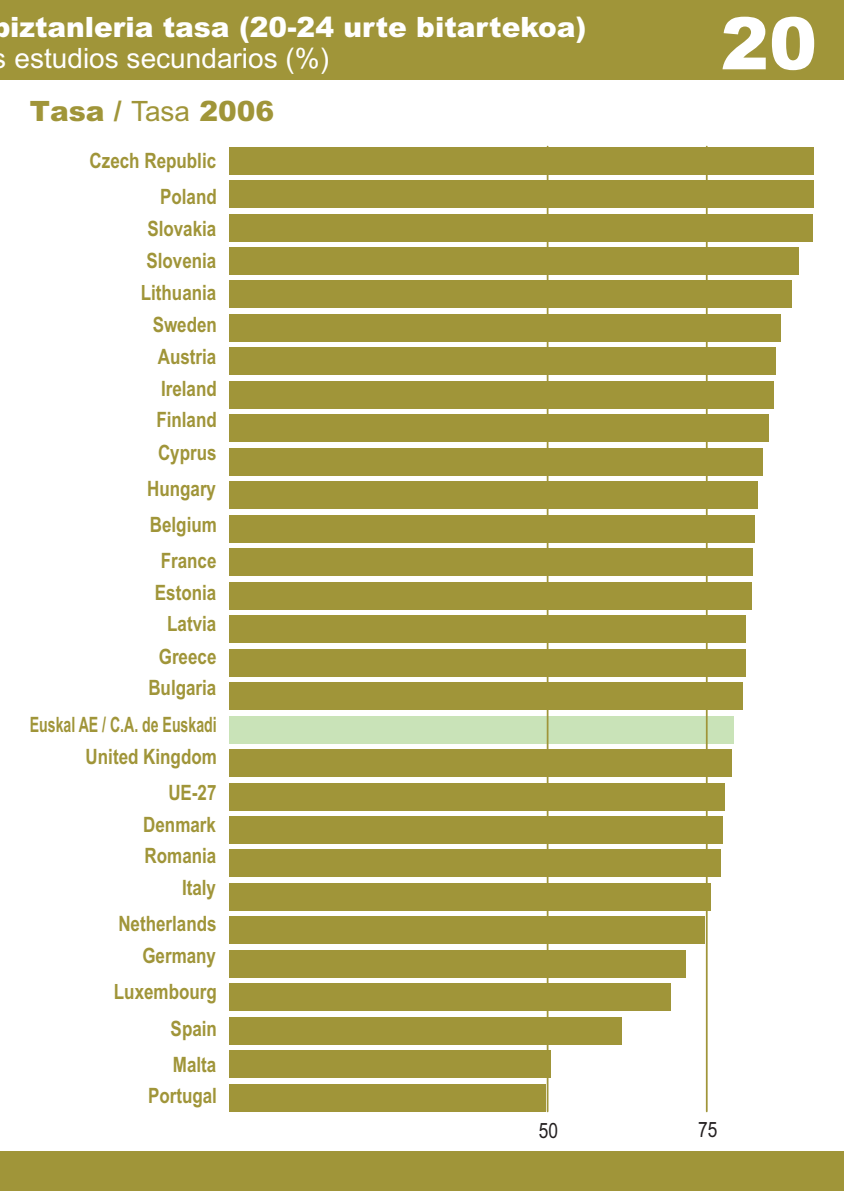
<style>
.page{position:relative;width:844px;height:1191px;background:#fff}
.page>*{position:absolute;margin:0;border:0;box-sizing:border-box;transform-origin:0 0}
.t1{font:900 72.45px "Arial";color:#fff}
.t2{font:900 28px "Arial";color:#fff}
.t3{font:28px "Arial";color:#fff}
.t4{font:900 28px "Arial";color:#a09539}
.t5{font:700 21px "Arial Narrow";color:#a09539}
.t6{font:700 21px "Arial Narrow";color:#a09539;scale:.81 1}
.t7{font:21px "Arial Narrow";color:#231f20}
.s1{font-weight:400}
</style>
<div class="page">
<div style="left:0;top:0;width:843px;height:79px;background:#a09539"></div>
<div style="left:0;top:1151px;width:843px;height:40px;background:#a09539"></div>
<div style="left:229px;top:1083px;width:316px;height:28px;background:#a09539"></div>
<div style="left:229px;top:1050px;width:321px;height:28px;background:#a09539"></div>
<div style="left:229px;top:1016px;width:392px;height:28px;background:#a09539"></div>
<div style="left:229px;top:983px;width:441px;height:28px;background:#a09539"></div>
<div style="left:229px;top:950px;width:456px;height:27px;background:#a09539"></div>
<div style="left:229px;top:916px;width:476px;height:28px;background:#a09539"></div>
<div style="left:229px;top:883px;width:481px;height:28px;background:#a09539"></div>
<div style="left:229px;top:849px;width:492px;height:28px;background:#a09539"></div>
<div style="left:229px;top:816px;width:493px;height:28px;background:#a09539"></div>
<div style="left:229px;top:782px;width:495px;height:28px;background:#a09539"></div>
<div style="left:229px;top:749px;width:502px;height:28px;background:#a09539"></div>
<div style="left:229px;top:715px;width:504px;height:28px;background:#c9e3b8"></div>
<div style="left:229px;top:682px;width:513px;height:28px;background:#a09539"></div>
<div style="left:229px;top:649px;width:516px;height:27px;background:#a09539"></div>
<div style="left:229px;top:615px;width:516px;height:28px;background:#a09539"></div>
<div style="left:229px;top:582px;width:522px;height:27px;background:#a09539"></div>
<div style="left:229px;top:548px;width:523px;height:28px;background:#a09539"></div>
<div style="left:229px;top:515px;width:525px;height:27px;background:#a09539"></div>
<div style="left:229px;top:481px;width:528px;height:28px;background:#a09539"></div>
<div style="left:229px;top:448px;width:533px;height:27px;background:#a09539"></div>
<div style="left:229px;top:414px;width:539px;height:28px;background:#a09539"></div>
<div style="left:229px;top:381px;width:544px;height:28px;background:#a09539"></div>
<div style="left:229px;top:347px;width:546px;height:28px;background:#a09539"></div>
<div style="left:229px;top:314px;width:551px;height:28px;background:#a09539"></div>
<div style="left:229px;top:281px;width:562px;height:27px;background:#a09539"></div>
<div style="left:229px;top:247px;width:569px;height:28px;background:#a09539"></div>
<div style="left:229px;top:213px;width:583px;height:28px;background:#a09539"></div>
<div style="left:229px;top:180px;width:584px;height:28px;background:#a09539"></div>
<div style="left:229px;top:147px;width:585px;height:27px;background:#a09539"></div>
<hr style="left:546px;top:147px;width:2px;height:964px;background:#a09539">
<hr style="left:705px;top:147px;width:2px;height:964px;background:#a09539">
<h2 class="t2" style="left:-9px;top:17px;width:596px">biztanleria tasa (20-24 urte bitartekoa)</h2>
<h1 class="t1" style="left:720px;top:17px;width:98px">20</h1>
<h2 class="t3" style="left:15px;top:47px;width:316px">estudios secundarios (%)</h2>
<h2 class="t4" style="left:30px;top:101px;width:246px">Tasa / <span class="s1">Tasa</span> 2006</h2>
<p class="t5" style="left:90px;top:153px;width:128px">Czech Republic</p>
<p class="t5" style="left:160px;top:189px;width:58px">Poland</p>
<p class="t5" style="left:147px;top:221px;width:70px">Slovakia</p>
<p class="t5" style="left:146px;top:253px;width:71px">Slovenia</p>
<p class="t5" style="left:141px;top:285px;width:77px">Lithuania</p>
<p class="t5" style="left:153px;top:317px;width:66px">Sweden</p>
<p class="t5" style="left:158px;top:349px;width:60px">Austria</p>
<p class="t5" style="left:161px;top:380px;width:57px">Ireland</p>
<p class="t5" style="left:156px;top:412px;width:62px">Finland</p>
<p class="t5" style="left:158px;top:444px;width:60px">Cyprus</p>
<p class="t5" style="left:147px;top:480px;width:70px">Hungary</p>
<p class="t5" style="left:150px;top:516px;width:69px">Belgium</p>
<p class="t5" style="left:161px;top:553px;width:57px">France</p>
<p class="t5" style="left:155px;top:584px;width:63px">Estonia</p>
<p class="t5" style="left:167px;top:616px;width:51px">Latvia</p>
<p class="t5" style="left:159px;top:648px;width:59px">Greece</p>
<p class="t5" style="left:148px;top:680px;width:69px">Bulgaria</p>
<p class="t6" style="left:30px;top:716px;width:232px">Euskal AE / C.A. de Euskadi</p>
<p class="t5" style="left:86px;top:748px;width:133px">United Kingdom</p>
<p class="t5" style="left:168px;top:784px;width:50px">UE-27</p>
<p class="t5" style="left:143px;top:816px;width:74px">Denmark</p>
<p class="t5" style="left:144px;top:848px;width:73px">Romania</p>
<p class="t5" style="left:182px;top:880px;width:36px">Italy</p>
<p class="t5" style="left:118px;top:916px;width:100px">Netherlands</p>
<p class="t5" style="left:142px;top:948px;width:75px">Germany</p>
<p class="t5" style="left:114px;top:984px;width:104px">Luxembourg</p>
<p class="t5" style="left:171px;top:1020px;width:48px">Spain</p>
<p class="t5" style="left:173px;top:1056px;width:45px">Malta</p>
<p class="t5" style="left:148px;top:1088px;width:70px">Portugal</p>
<p class="t7" style="left:539px;top:1122px;width:21px">50</p>
<p class="t7" style="left:697px;top:1121px;width:21px">75</p>
</div>
